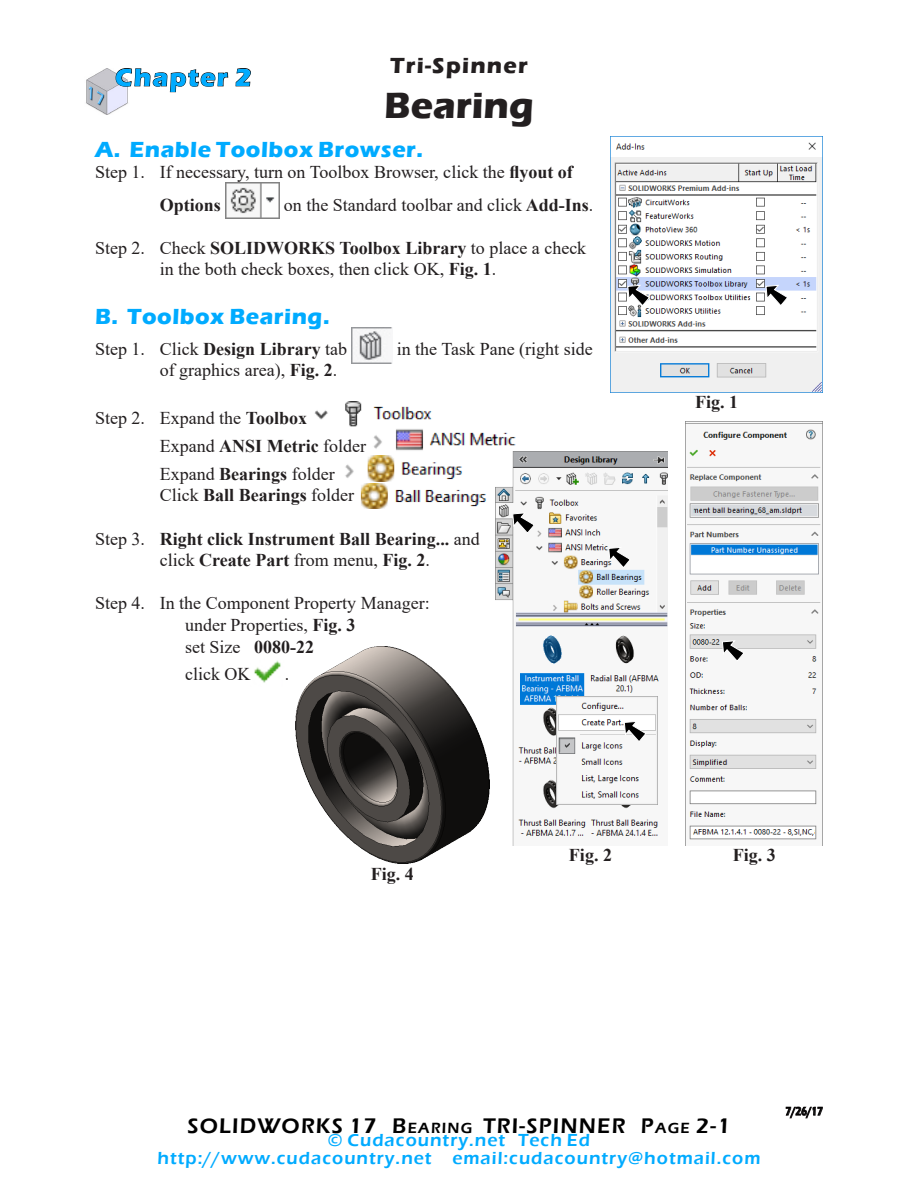
<style>
.page{position:relative;width:918px;height:1188px;background:#fff}
.page>*{position:absolute;margin:0;border:0;box-sizing:border-box;transform-origin:0 0}
.Headline{font:700 37.5px "Eras ITC";color:#231f20}
.Chapter_Number{font:700 25.5px "Eras ITC";letter-spacing:.06em;color:#00abff}
.Subhead_1{font:700 22.5px "Eras ITC";letter-spacing:.025em;color:#00abff}
.Set_of_Chapters{font:700 22.5px "Eras ITC";letter-spacing:.055em;color:#231f20}
.Page_Number{font:600 21.75px "Eras ITC";letter-spacing:.055em;color:#000}
.Body_text{font:18px/21.6px "Times New Roman";color:#231f20}
.Body_text-2{font:700 18px/21.6px "Times New Roman";color:#231f20}
.t1{font:600 18px "Eras ITC";letter-spacing:.055em;color:#00abff}
.Fig_No{font:700 18px "Times New Roman";color:#231f20}
.Date{font:600 12px "Eras ITC";color:#000;scale:.8 1}
.s1{font-size:18.15px}
.s2{font-weight:700}
.s3{font-weight:400}
.s4{font-size:15.15px}
</style>
<div class="page">
<img style="left:225px;top:182px;width:54px;height:36px">
<img style="left:352px;top:328px;width:40px;height:36px">
<img style="left:314px;top:401px;width:118px;height:26px">
<img style="left:373px;top:429px;width:143px;height:22px">
<img style="left:345px;top:455px;width:117px;height:26px">
<img style="left:360px;top:483px;width:126px;height:26px">
<img style="left:254px;top:660px;width:27px;height:23px">
<img style="left:86px;top:68px;width:37px;height:46px">
<svg style="left:115px;top:68px;width:113px;height:38px"></svg>
<svg style="left:235px;top:68px;width:16px;height:19px"></svg>
<svg style="left:785px;top:1106px;width:38px;height:13px"></svg>
<img style="left:495px;top:451px;width:173px;height:395px">
<img style="left:557px;top:697px;width:100px;height:108px">
<svg style="left:624px;top:721px;width:23px;height:21px"></svg>
<svg style="left:608px;top:547px;width:23px;height:21px"></svg>
<svg style="left:512px;top:512px;width:23px;height:22px"></svg>
<img style="left:686px;top:421px;width:137px;height:425px">
<svg style="left:722px;top:640px;width:23px;height:22px"></svg>
<img style="left:610px;top:137px;width:213px;height:256px">
<svg style="left:627px;top:285px;width:23px;height:21px"></svg>
<svg style="left:766px;top:285px;width:22px;height:21px"></svg>
<img style="left:295px;top:646px;width:194px;height:217px">
<p class="Set_of_Chapters" style="left:390px;top:52px;width:139px">Tri-Spinner</p>
<p class="Headline" style="left:384px;top:84px;width:151px">Bearing</p>
<p class="Subhead_1" style="left:95px;top:136px;width:330px">A. Enable Toolbox Browser.</p>
<p class="Body_text" style="left:160px;top:156px;width:415px;line-height:32.1px;text-indent:-65px">Step 1. If necessary, turn on Toolbox Browser, <span class="s1">c</span>lick the <span class="s2">flyout of<br>Options</span></p>
<p class="Chapter_Number" style="left:115px;top:63px;width:138px">Chapter 2</p>
<p class="Body_text" style="left:284px;top:193px;width:311px">on the Standard toolbar and click <span class="s2">Add-Ins</span>.</p>
<p class="Body_text" style="left:160px;top:236px;width:428px;text-indent:-65px">Step 2. Check <span class="s2">SOLIDWORKS Toolbox Library</span> to place a check in the both check boxes, then click OK, <span class="s2">Fig. 1</span>.</p>
<p class="Subhead_1" style="left:95px;top:303px;width:236px">B. Toolbox Bearing.</p>
<p class="Body_text" style="left:95px;top:337px;width:254px">Step 1. Click <span class="s2">Design Library</span> tab</p>
<p class="Body_text" style="left:397px;top:337px;width:197px">in the Task Pane (right side</p>
<p class="Body_text" style="left:160px;top:359px;width:179px">of graphics area), <span class="s2">Fig. 2</span>.</p>
<p class="Body_text" style="left:160px;top:404px;width:208px;line-height:27.8px;text-indent:-65px">Step 2. Expand the <span class="s2">Toolbox<br></span>Expand <span class="s2">ANSI Metric</span> folder<br>Expand <span class="s2">Bearings</span> folder</p>
<p class="Body_text-2" style="left:160px;top:484px;width:196px"><span class="s3">Click</span> Ball Bearings <span class="s3">folder</span></p>
<p class="Body_text-2" style="left:160px;top:527px;width:321px;text-indent:-65px"><span class="s3">Step 3.</span> Right click Instrument Ball Bearing... <span class="s3">and click</span> Create Part <span class="s3">from menu,</span> Fig. 2<span class="s3">.</span></p>
<p class="Body_text" style="left:185px;top:592px;width:246px;text-indent:-90px">Step 4. In the Component Property Manager: under Properties, <span class="s2">Fig. 3<br></span>set Size <span class="s2">0080-22</span></p>
<p class="Body_text" style="left:185px;top:663px;width:67px">click OK</p>
<p class="Body_text" style="left:285px;top:663px;width:6px">.</p>
<p class="Fig_No" style="left:695px;top:389px;width:45px">Fig. 1</p>
<p class="Fig_No" style="left:371px;top:861px;width:45px">Fig. 4</p>
<p class="Fig_No" style="left:569px;top:842px;width:45px">Fig. 2</p>
<p class="Fig_No" style="left:733px;top:842px;width:45px">Fig. 3</p>
<p class="Page_Number" style="left:188px;top:1114px;width:390px">SOLIDWORKS 17 B<span class="s4">EARI NG</span> TRI-SPINNE</p>
<p class="Page_Number" style="left:612px;top:1114px;width:120px">R P<span class="s4">AGE</span> 2-1</p>
<p class="t1" style="left:328px;top:1130px;width:264px">© Cudacountry.net Tech Ed</p>
<p class="t1" style="left:158px;top:1148px;width:604px">http://www.cudacountry.net email:cudacountry@hotmail.com</p>
<p class="Date" style="left:785px;top:1104px;width:48px">7/26/17</p>
</div>
